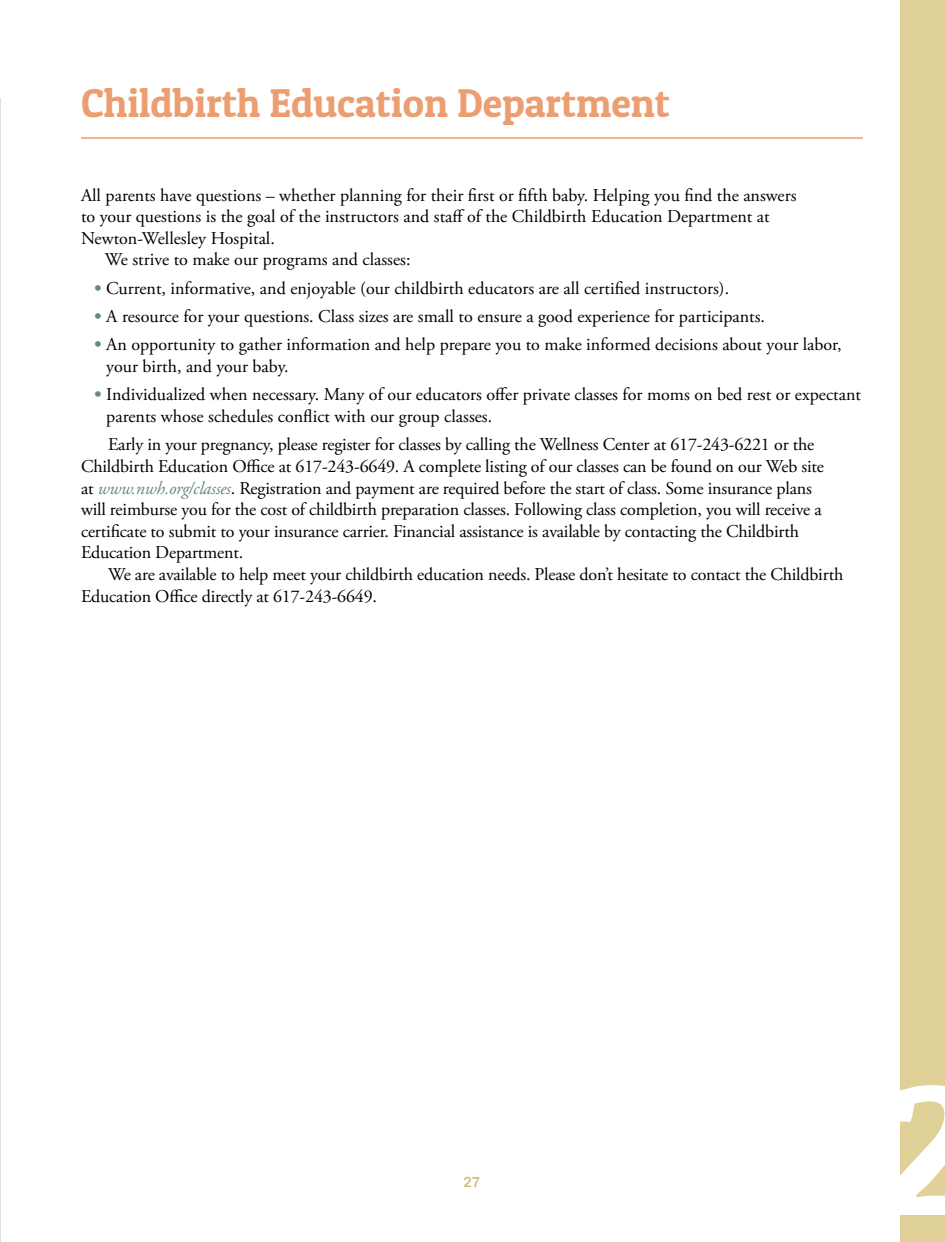
<style>
.page{position:relative;width:945px;height:1242px;background:#fff}
.page>*{position:absolute;margin:0;border:0;box-sizing:border-box;transform-origin:0 0}
.t1{font:186.15px "Patua One";color:#fff}
.t2{font:40.35px "Patua One";color:#ec9e70}
.t3{font:18px/21.6px "Adobe Garamond Pro";letter-spacing:-.01em;color:#000}
.t4{font:500 15px "Folio";color:#ccbf7d}
.s1{font-family:"Adobe Garamond";font-weight:700;color:#648980}
.s2{font-family:"Adobe Garamond";font-style:italic;color:#648980}
</style>
<div class="page">
<div style="left:901px;top:0;width:44px;height:1242px;background:#dfd197"></div>
<hr style="left:81px;top:137px;width:782px;height:2px;background:#ec9e70">
<h2 class="t2" style="left:81px;top:78px;width:590px">Childbirth Education Department</h2>
<p class="t3" style="left:81px;top:185px;width:717px">All parents have questions – whether planning for their first or fifth baby. Helping you find the answers</p>
<p class="t3" style="left:81px;top:206px;width:690px">to your questions is the goal of the instructors and staff of the Childbirth Education Department at</p>
<p class="t3" style="left:81px;top:228px;width:195px">Newton-Wellesley Hospital.</p>
<p class="t3" style="left:105px;top:250px;width:307px">We strive to make our programs and classes:</p>
<p class="t3" style="left:94px;top:278px;width:636px"><span class="s1">•</span> Current, informative, and enjoyable (our childbirth educators are all certified instructors).</p>
<p class="t3" style="left:94px;top:306px;width:672px"><span class="s1">•</span> A resource for your questions. Class sizes are small to ensure a good experience for participants.</p>
<p class="t3" style="left:106px;top:335px;width:737px;text-indent:-12px"><span class="s1">•</span> An opportunity to gather information and help prepare you to make informed decisions about your labor, your birth, and your baby.</p>
<p class="t3" style="left:106px;top:385px;width:756px;text-indent:-12px"><span class="s1">•</span> Individualized when necessary. Many of our educators offer private classes for moms on bed rest or expectant parents whose schedules conflict with our group classes.</p>
<p class="t3" style="left:81px;top:434px;width:745px;text-indent:27px">Early in your pregnancy, please register for classes by calling the Wellness Center at 617-243-6221 or the Childbirth Education Office at 617-243-6649. A complete listing of our classes can be found on our Web site at <span class="s2">www.nwh.org/classes</span>. Registration and payment are required before the start of class. Some insurance plans will reimburse you for the cost of childbirth preparation classes. Following class completion, you will receive a certificate to submit to your insurance carrier. Financial assistance is available by contacting the Childbirth Education Department.</p>
<p class="t3" style="left:81px;top:564px;width:764px;text-indent:27px">We are available to help meet your childbirth education needs. Please don’t hesitate to contact the Childbirth<br>Education Office directly at 617-243-6649.</p>
<p class="t4" style="left:464px;top:1173px;width:18px">27</p>
<h1 class="t1" style="left:881px;top:1034px;width:103px">2</h1>
</div>
